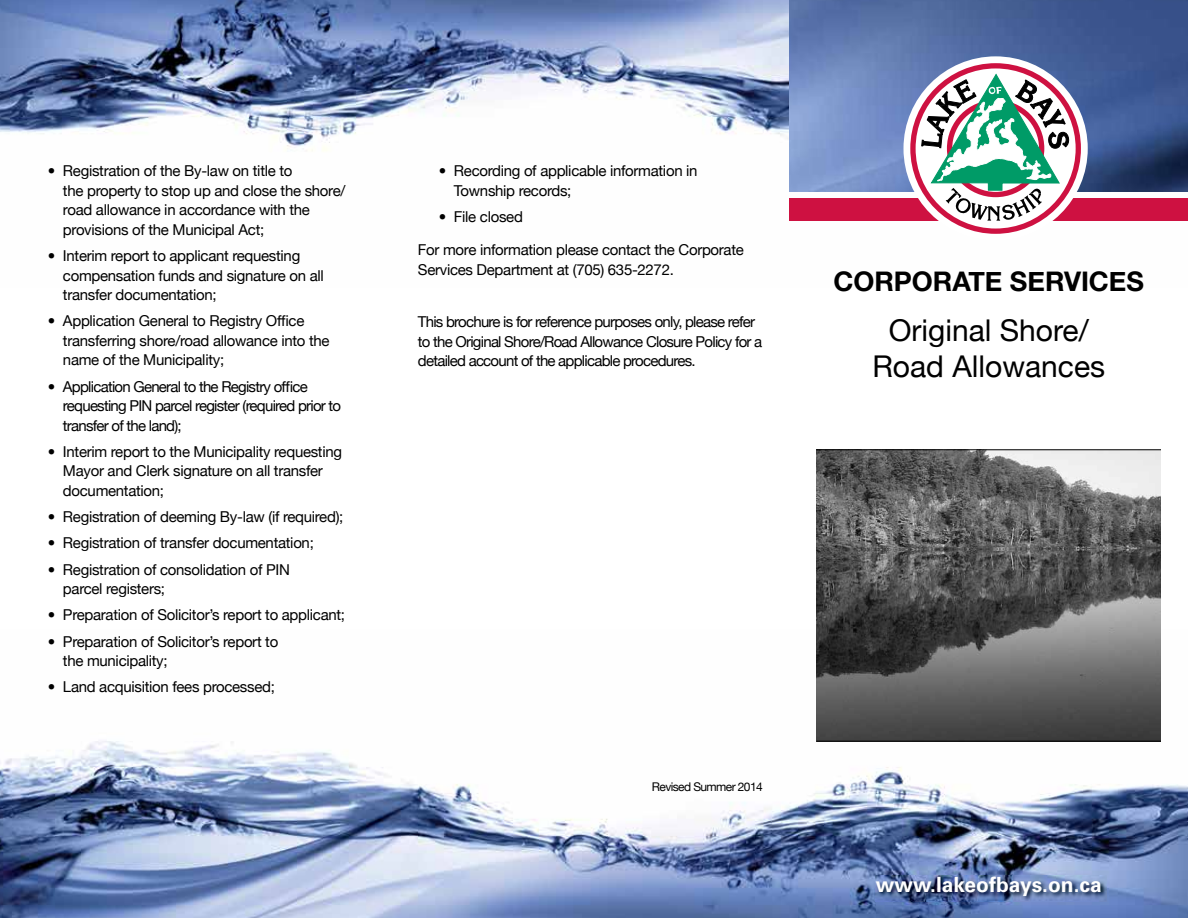
<style>
.page{position:relative;width:1188px;height:918px;background:#fff}
.page>*{position:absolute;margin:0;border:0;box-sizing:border-box;transform-origin:0 0}
.t1{font:30px/36px "Helvetica Neue";color:#000;text-align:center}
.t2{font:700 27px "Helvetica Neue";color:#000}
.t3{font:700 21px "Univers";color:#fff}
.t4{font:15px/19.5px "Helvetica Neue";letter-spacing:-.02em;color:#000}
.t5{font:15px/19.5px "Helvetica Neue";letter-spacing:-.05em;color:#000}
.t6{font:12px "Helvetica Neue";letter-spacing:-.05em;color:#000}
</style>
<div class="page">
<img style="left:0;top:0;width:1188px;height:221px">
<div style="left:790px;top:199px;width:398px;height:22px;background:#ce1141"></div>
<img style="left:790px;top:0;width:398px;height:191px">
<img style="left:0;top:741px;width:1188px;height:177px">
<div style="left:903px;top:56px;width:185px;height:185px;background:#fff;border-radius:50%"></div>
<svg style="left:908px;top:61px;width:176px;height:173px"></svg>
<img style="left:875px;top:876px;width:231px;height:26px">
<img style="left:816px;top:450px;width:345px;height:291px">
<hr style="left:816px;top:449px;width:345px;height:1px;background:#000">
<hr style="left:816px;top:741px;width:345px;height:1px;background:#000">
<p class="t4" style="left:63px;top:161px;width:284px;text-indent:-15px">• Registration of the By-law on title to<br>the property to stop up and close the shore/ road allowance in accordance with the provisions of the Municipal Act;</p>
<p class="t4" style="left:63px;top:246px;width:262px;text-indent:-15px">• Interim report to applicant requesting compensation funds and signature on all transfer documentation;</p>
<p class="t4" style="left:63px;top:311px;width:268px;text-indent:-15px">• Application General to Registry Office transferring shore/road allowance into the name of the Municipality;</p>
<p class="t5" style="left:63px;top:376px;width:280px;text-indent:-15px">• Application General to the Registry office requesting PIN parcel register (required prior to transfer of the land);</p>
<p class="t4" style="left:63px;top:441px;width:281px;text-indent:-15px">• Interim report to the Municipality requesting<br>Mayor and Clerk signature on all transfer documentation;</p>
<p class="t4" style="left:48px;top:507px;width:297px">• Registration of deeming By-law (if required);</p>
<p class="t4" style="left:48px;top:533px;width:267px">• Registration of transfer documentation;</p>
<p class="t4" style="left:63px;top:559px;width:228px;text-indent:-15px">• Registration of consolidation of PIN parcel registers;</p>
<p class="t4" style="left:48px;top:605px;width:299px">• Preparation of Solicitor’s report to applicant;</p>
<p class="t4" style="left:63px;top:631px;width:217px;text-indent:-15px">• Preparation of Solicitor’s report to the municipality;</p>
<p class="t4" style="left:48px;top:677px;width:228px">• Land acquisition fees processed;</p>
<p class="t4" style="left:454px;top:161px;width:245px;text-indent:-15px">• Recording of applicable information in<br>Township records;</p>
<p class="t4" style="left:439px;top:207px;width:85px">• File closed</p>
<p class="t4" style="left:418px;top:240px;width:327px">For more information please contact the Corporate<br>Services Department at (705) 635-2272.</p>
<p class="t5" style="left:418px;top:312px;width:346px">This brochure is for reference purposes only, please refer to the Original Shore/Road Allowance Closure Policy for a detailed account of the applicable procedures.</p>
<h2 class="t2" style="left:833px;top:265px;width:312px">CORPORATE SERVICES</h2>
<h1 class="t1" style="left:872px;top:311px;width:234px">Original Shore/<br>Road Allowances</h1>
<p class="t6" style="left:652px;top:780px;width:112px">Revised Summer 2014</p>
<h3 class="t3" style="left:876px;top:872px;width:227px">www.lakeofbays.on.ca</h3>
</div>
